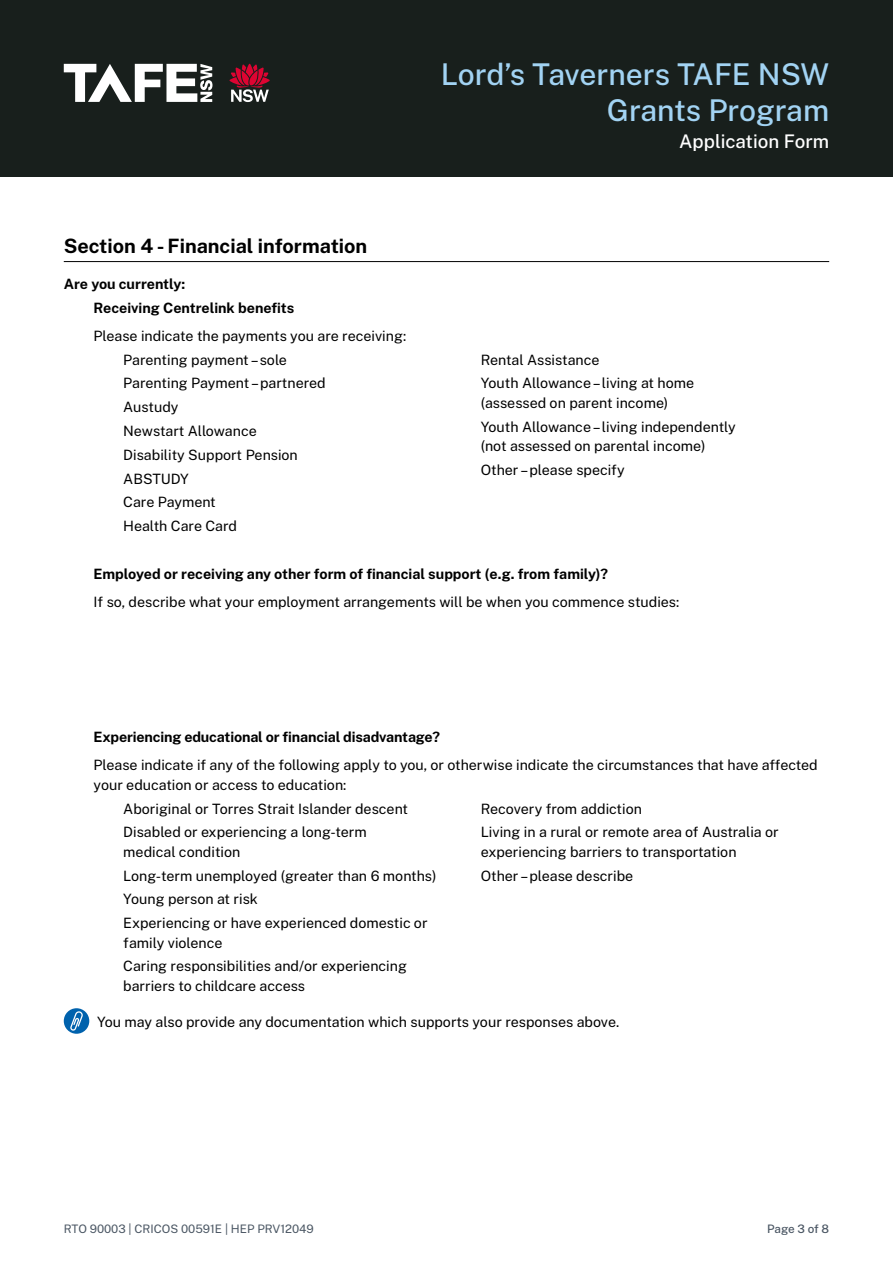
<style>
.page{position:relative;width:893px;height:1263px;background:#fff}
.page>*{position:absolute;margin:0;border:0;box-sizing:border-box;transform-origin:0 0}
.t1{font:500 30px/36px "Public Sans";color:#a2d3f3;text-align:right}
.t2{font:700 19.8px "Public Sans";color:#000}
.t3{font:500 18.75px "Public Sans";color:#fff}
.main_body{font:14.25px/19.5px "Public Sans";color:#000}
.main_body-2{font:700 14.25px "Public Sans";color:#000}
.t4{font:11.7px "Public Sans";color:#4a5663}
.t5{font:500 11.7px "Public Sans";letter-spacing:-.015em;color:#4a5663}
</style>
<div class="page">
<div style="left:0;top:0;width:893px;height:177px;background:#181f1c"></div>
<svg style="left:64px;top:64px;width:148px;height:38px"></svg>
<svg style="left:230px;top:64px;width:40px;height:38px"></svg>
<hr style="left:64px;top:261px;width:765px;height:1px;background:#000">
<div style="left:64px;top:1008px;width:25px;height:26px;background:#0062ad;border-radius:50%"></div>
<svg style="left:70px;top:1011px;width:13px;height:20px"></svg>
<h1 class="t2" style="left:64px;top:230px;width:305px">Section 4 - Financial information</h1>
<p class="main_body-2" style="left:64px;top:273px;width:123px">Are you currently:</p>
<p class="main_body-2" style="left:94px;top:297px;width:202px">Receiving Centrelink benefits</p>
<p class="main_body" style="left:94px;top:325px;width:314px">Please indicate the payments you are receiving:</p>
<p class="main_body" style="left:123px;top:349px;width:165px">Parenting payment – sole</p>
<p class="main_body" style="left:123px;top:373px;width:204px">Parenting Payment – partnered</p>
<p class="main_body" style="left:123px;top:396px;width:57px">Austudy</p>
<p class="main_body" style="left:123px;top:420px;width:135px">Newstart Allowance</p>
<p class="main_body" style="left:123px;top:444px;width:176px">Disability Support Pension</p>
<p class="main_body" style="left:123px;top:468px;width:67px">ABSTUDY</p>
<p class="main_body" style="left:123px;top:491px;width:94px">Care Payment</p>
<p class="main_body" style="left:123px;top:515px;width:115px">Health Care Card</p>
<h1 class="t1" style="left:441px;top:54px;width:390px">Lord’s Taverners TAFE NSW<br>Grants Program</h1>
<h3 class="t3" style="left:679px;top:127px;width:151px">Application Form</h3>
<p class="main_body" style="left:481px;top:349px;width:120px">Rental Assistance</p>
<p class="main_body" style="left:481px;top:373px;width:215px">Youth Allowance – living at home (assessed on parent income)</p>
<p class="main_body" style="left:481px;top:416px;width:257px">Youth Allowance – living independently (not assessed on parental income)</p>
<p class="main_body" style="left:481px;top:459px;width:145px">Other – please specify</p>
<p class="main_body-2" style="left:94px;top:562px;width:516px">Employed or receiving any other form of financial support (e.g. from family)?</p>
<p class="main_body" style="left:94px;top:591px;width:587px">If so, describe what your employment arrangements will be when you commence studies:</p>
<p class="main_body-2" style="left:94px;top:726px;width:348px">Experiencing educational or financial disadvantage?</p>
<p class="main_body" style="left:94px;top:754px;width:726px">Please indicate if any of the following apply to you, or otherwise indicate the circumstances that have affected your education or access to education:</p>
<p class="main_body" style="left:123px;top:798px;width:286px">Aboriginal or Torres Strait Islander descent</p>
<p class="main_body" style="left:123px;top:821px;width:245px">Disabled or experiencing a long-term medical condition</p>
<p class="main_body" style="left:123px;top:865px;width:315px">Long-term unemployed (greater than 6 months)</p>
<p class="main_body" style="left:123px;top:888px;width:136px">Young person at risk</p>
<p class="main_body" style="left:123px;top:912px;width:306px">Experiencing or have experienced domestic or family violence</p>
<p class="main_body" style="left:123px;top:955px;width:285px">Caring responsibilities and/or experiencing barriers to childcare access</p>
<p class="main_body" style="left:481px;top:798px;width:163px">Recovery from addiction</p>
<p class="main_body" style="left:481px;top:821px;width:299px">Living in a rural or remote area of Australia or experiencing barriers to transportation</p>
<p class="main_body" style="left:481px;top:865px;width:154px">Other – please describe</p>
<p class="main_body" style="left:97px;top:1011px;width:524px">You may also provide any documentation which supports your responses above.</p>
<p class="t4" style="left:64px;top:1220px;width:252px">RTO 90003 | CRICOS 00591E | HEP PRV12049</p>
<p class="t5" style="left:767px;top:1220px;width:64px">Page 3 of 8</p>
</div>
